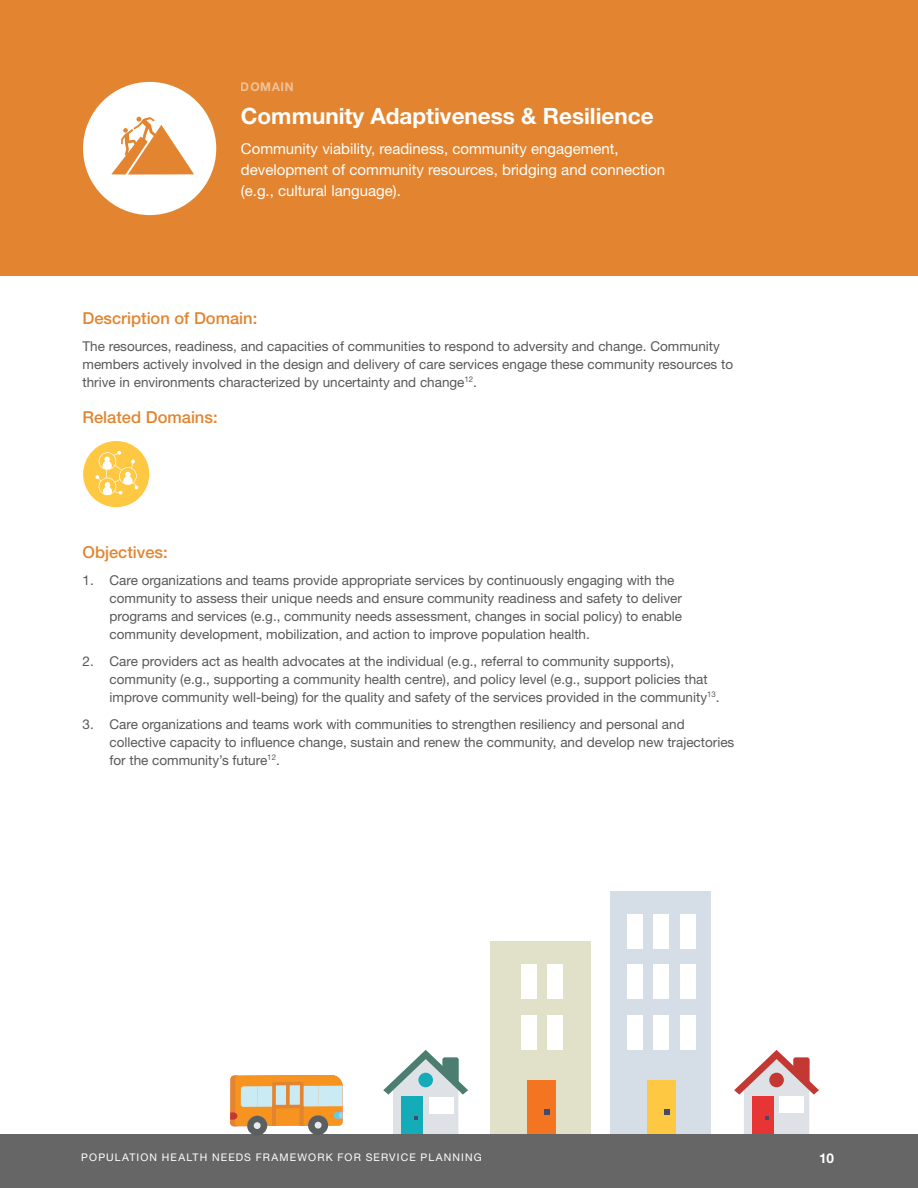
<style>
.page{position:relative;width:918px;height:1188px;background:#fff}
.page>*{position:absolute;margin:0;border:0;box-sizing:border-box;transform-origin:0 0}
.t1{font:700 22.5px "Helvetica Neue LT Std";color:#fff}
.t2{font:500 16.5px "Helvetica Neue LT Std";color:#e38530}
.t3{font:15px/21px "Helvetica Neue LT Std";color:#fff}
.t4{font:13.5px/18px "Helvetica Neue LT Std";color:#57585a}
.t5{font:700 13.5px "Helvetica Neue LT Std";color:#fff}
.t6{font:700 12px "Helvetica Neue LT Std";letter-spacing:.05em;color:#fff}
.t7{font:10.5px "Helvetica Neue LT Std";letter-spacing:.105em;color:#fff}
</style>
<div class="page">
<div style="left:0;top:1134px;width:918px;height:54px;background:#666"></div>
<div style="left:0;top:0;width:918px;height:275px;background:#e38530"></div>
<div style="left:83px;top:82px;width:133px;height:133px;background:#fff;border-radius:50%"></div>
<svg style="left:111px;top:117px;width:83px;height:58px"></svg>
<div style="left:83px;top:441px;width:66px;height:66px;background:#fec842;border-radius:50%"></div>
<svg style="left:96px;top:451px;width:42px;height:44px"></svg>
<svg style="left:734px;top:1050px;width:85px;height:84px"></svg>
<svg style="left:383px;top:1050px;width:85px;height:84px"></svg>
<div style="left:610px;top:891px;width:100px;height:243px;background:#d5dde6"></div>
<div style="left:627px;top:914px;width:16px;height:35px;background:#fff"></div>
<div style="left:654px;top:914px;width:15px;height:35px;background:#fff"></div>
<div style="left:680px;top:914px;width:16px;height:35px;background:#fff"></div>
<div style="left:627px;top:965px;width:16px;height:34px;background:#fff"></div>
<div style="left:654px;top:965px;width:15px;height:34px;background:#fff"></div>
<div style="left:680px;top:965px;width:16px;height:34px;background:#fff"></div>
<div style="left:627px;top:1015px;width:16px;height:34px;background:#fff"></div>
<div style="left:654px;top:1015px;width:15px;height:34px;background:#fff"></div>
<div style="left:680px;top:1015px;width:16px;height:34px;background:#fff"></div>
<div style="left:647px;top:1080px;width:28px;height:54px;background:#fec842"></div>
<svg style="left:664px;top:1109px;width:5px;height:5px"></svg>
<div style="left:308px;top:1115px;width:20px;height:20px;background:#5c5f5f;border-radius:50%"></div>
<div style="left:247px;top:1116px;width:20px;height:20px;background:#5c5f5f;border-radius:50%"></div>
<div style="left:315px;top:1122px;width:7px;height:7px;background:#e7eaef;border-radius:50%"></div>
<div style="left:254px;top:1122px;width:7px;height:7px;background:#e7eaef;border-radius:50%"></div>
<svg style="left:230px;top:1075px;width:113px;height:51px;background:#dcac6f"></svg>
<div style="left:491px;top:941px;width:100px;height:193px;background:#e1e1ca"></div>
<div style="left:521px;top:965px;width:15px;height:34px;background:#fff"></div>
<div style="left:547px;top:965px;width:16px;height:34px;background:#fff"></div>
<div style="left:521px;top:1015px;width:15px;height:34px;background:#fff"></div>
<div style="left:547px;top:1015px;width:16px;height:34px;background:#fff"></div>
<div style="left:527px;top:1080px;width:28px;height:54px;background:#f47521"></div>
<svg style="left:544px;top:1109px;width:6px;height:5px"></svg>
<p class="t6" style="left:241px;top:80px;width:54px">DOMAIN</p>
<h1 class="t1" style="left:241px;top:102px;width:414px">Community Adaptiveness &amp; Resilience</h1>
<p class="t3" style="left:241px;top:138px;width:426px">Community viability, readiness, community engagement, development of community resources, bridging and connection (e.g., cultural language).</p>
<p class="t2" style="left:82px;top:308px;width:176px">Description of Domain:</p>
<p class="t4" style="left:82px;top:337px;width:652px">The resources, readiness, and capacities of communities to respond to adversity and change. Community members actively involved in the design and delivery of care services engage these community resources to thrive in environments characterized by uncertainty and change<sup>12</sup>.</p>
<p class="t2" style="left:82px;top:407px;width:137px">Related Domains:</p>
<p class="t2" style="left:82px;top:542px;width:87px">Objectives:</p>
<p class="t4" style="left:110px;top:571px;width:574px;text-indent:-27px">1. Care organizations and teams provide appropriate services by continuously engaging with the community to assess their unique needs and ensure community readiness and safety to deliver programs and services (e.g., community needs assessment, changes in social policy) to enable community development, mobilization, and action to improve population health.</p>
<p class="t4" style="left:110px;top:652px;width:612px;text-indent:-27px">2. Care providers act as health advocates at the individual (e.g., referral to community supports), community (e.g., supporting a community health centre), and policy level (e.g., support policies that improve community well-being) for the quality and safety of the services provided in the community<sup>13</sup>.</p>
<p class="t4" style="left:109px;top:715px;width:626px;text-indent:-27px">3. Care organizations and teams work with communities to strengthen resiliency and personal and collective capacity to influence change, sustain and renew the community, and develop new trajectories for the community’s future<sup>12</sup>.</p>
<p class="t7" style="left:81px;top:1151px;width:402px">POPULATION HEALTH NEEDS FRAMEWORK FOR SERVICE PLANNING</p>
<p class="t5" style="left:819px;top:1150px;width:17px">10</p>
</div>
